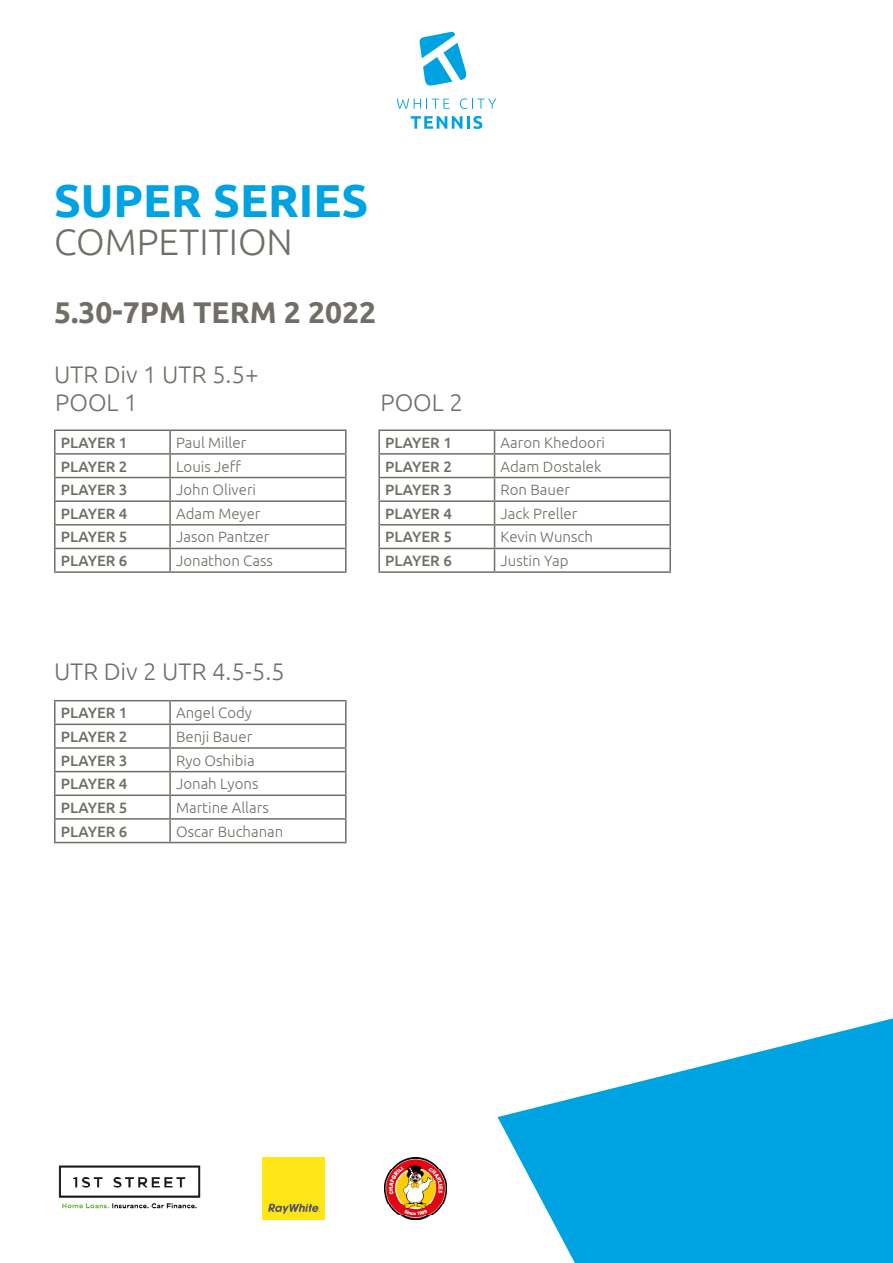
<style>
.page{position:relative;width:893px;height:1263px;background:#fff}
.page>*{position:absolute;margin:0;border:0;box-sizing:border-box;transform-origin:0 0}
.t1{font:700 46.2px "Ubuntu";color:#00a3e2}
.t2{font:300 36.9px "Ubuntu";color:#706e66}
.t3{font:700 30px "Ubuntu";color:#706e66}
.t4{font:300 24px "Ubuntu";color:#706e66}
.t5{font:300 15px "Ubuntu";color:#706e66}
.t6{font:500 15px "Ubuntu";color:#706e66}
</style>
<div class="page">
<hr style="left:54px;top:700px;width:116px;height:1px;background:#706e66">
<hr style="left:54px;top:701px;width:2px;height:23px;background:#706e66">
<hr style="left:170px;top:700px;width:177px;height:1px;background:#706e66">
<hr style="left:169px;top:701px;width:2px;height:23px;background:#706e66">
<hr style="left:345px;top:701px;width:2px;height:23px;background:#706e66">
<hr style="left:54px;top:724px;width:116px;height:1px;background:#706e66">
<hr style="left:54px;top:725px;width:2px;height:22px;background:#706e66">
<hr style="left:170px;top:724px;width:177px;height:1px;background:#706e66">
<hr style="left:169px;top:725px;width:2px;height:22px;background:#706e66">
<hr style="left:345px;top:725px;width:2px;height:22px;background:#706e66">
<hr style="left:54px;top:747px;width:116px;height:2px;background:#706e66">
<hr style="left:54px;top:749px;width:2px;height:22px;background:#706e66">
<hr style="left:170px;top:747px;width:177px;height:2px;background:#706e66">
<hr style="left:169px;top:749px;width:2px;height:22px;background:#706e66">
<hr style="left:345px;top:749px;width:2px;height:22px;background:#706e66">
<hr style="left:54px;top:771px;width:116px;height:1px;background:#706e66">
<hr style="left:54px;top:772px;width:2px;height:22px;background:#706e66">
<hr style="left:170px;top:771px;width:177px;height:1px;background:#706e66">
<hr style="left:169px;top:772px;width:2px;height:22px;background:#706e66">
<hr style="left:345px;top:772px;width:2px;height:22px;background:#706e66">
<hr style="left:54px;top:794px;width:116px;height:2px;background:#706e66">
<hr style="left:54px;top:796px;width:2px;height:22px;background:#706e66">
<hr style="left:170px;top:794px;width:177px;height:2px;background:#706e66">
<hr style="left:169px;top:796px;width:2px;height:22px;background:#706e66">
<hr style="left:345px;top:796px;width:2px;height:22px;background:#706e66">
<hr style="left:54px;top:818px;width:116px;height:2px;background:#706e66">
<hr style="left:54px;top:820px;width:2px;height:22px;background:#706e66">
<hr style="left:170px;top:818px;width:177px;height:2px;background:#706e66">
<hr style="left:169px;top:820px;width:2px;height:22px;background:#706e66">
<hr style="left:345px;top:820px;width:2px;height:22px;background:#706e66">
<hr style="left:54px;top:842px;width:116px;height:1px;background:#706e66">
<hr style="left:170px;top:842px;width:177px;height:1px;background:#706e66">
<hr style="left:54px;top:429px;width:116px;height:2px;background:#706e66">
<hr style="left:54px;top:431px;width:2px;height:22px;background:#706e66">
<hr style="left:170px;top:429px;width:177px;height:2px;background:#706e66">
<hr style="left:169px;top:431px;width:2px;height:22px;background:#706e66">
<hr style="left:345px;top:431px;width:2px;height:22px;background:#706e66">
<hr style="left:54px;top:453px;width:116px;height:2px;background:#706e66">
<hr style="left:54px;top:455px;width:2px;height:22px;background:#706e66">
<hr style="left:170px;top:453px;width:177px;height:2px;background:#706e66">
<hr style="left:169px;top:455px;width:2px;height:22px;background:#706e66">
<hr style="left:345px;top:455px;width:2px;height:22px;background:#706e66">
<hr style="left:54px;top:477px;width:116px;height:1px;background:#706e66">
<hr style="left:54px;top:478px;width:2px;height:22px;background:#706e66">
<hr style="left:170px;top:477px;width:177px;height:1px;background:#706e66">
<hr style="left:169px;top:478px;width:2px;height:22px;background:#706e66">
<hr style="left:345px;top:478px;width:2px;height:22px;background:#706e66">
<hr style="left:54px;top:500px;width:116px;height:2px;background:#706e66">
<hr style="left:54px;top:502px;width:2px;height:22px;background:#706e66">
<hr style="left:170px;top:500px;width:177px;height:2px;background:#706e66">
<hr style="left:169px;top:502px;width:2px;height:22px;background:#706e66">
<hr style="left:345px;top:502px;width:2px;height:22px;background:#706e66">
<hr style="left:54px;top:524px;width:116px;height:2px;background:#706e66">
<hr style="left:54px;top:526px;width:2px;height:22px;background:#706e66">
<hr style="left:170px;top:524px;width:177px;height:2px;background:#706e66">
<hr style="left:169px;top:526px;width:2px;height:22px;background:#706e66">
<hr style="left:345px;top:526px;width:2px;height:22px;background:#706e66">
<hr style="left:54px;top:548px;width:116px;height:1px;background:#706e66">
<hr style="left:54px;top:549px;width:2px;height:22px;background:#706e66">
<hr style="left:170px;top:548px;width:177px;height:1px;background:#706e66">
<hr style="left:169px;top:549px;width:2px;height:22px;background:#706e66">
<hr style="left:345px;top:549px;width:2px;height:22px;background:#706e66">
<hr style="left:54px;top:571px;width:116px;height:2px;background:#706e66">
<hr style="left:170px;top:571px;width:177px;height:2px;background:#706e66">
<hr style="left:378px;top:429px;width:117px;height:2px;background:#706e66">
<hr style="left:378px;top:431px;width:2px;height:22px;background:#706e66">
<hr style="left:495px;top:429px;width:176px;height:2px;background:#706e66">
<hr style="left:669px;top:431px;width:2px;height:22px;background:#706e66">
<hr style="left:378px;top:453px;width:117px;height:2px;background:#706e66">
<hr style="left:378px;top:455px;width:2px;height:22px;background:#706e66">
<hr style="left:495px;top:453px;width:176px;height:2px;background:#706e66">
<hr style="left:669px;top:455px;width:2px;height:22px;background:#706e66">
<hr style="left:378px;top:477px;width:117px;height:1px;background:#706e66">
<hr style="left:378px;top:478px;width:2px;height:22px;background:#706e66">
<hr style="left:495px;top:477px;width:176px;height:1px;background:#706e66">
<hr style="left:669px;top:478px;width:2px;height:22px;background:#706e66">
<hr style="left:378px;top:500px;width:117px;height:2px;background:#706e66">
<hr style="left:378px;top:502px;width:2px;height:22px;background:#706e66">
<hr style="left:495px;top:500px;width:176px;height:2px;background:#706e66">
<hr style="left:669px;top:502px;width:2px;height:22px;background:#706e66">
<hr style="left:378px;top:524px;width:117px;height:2px;background:#706e66">
<hr style="left:378px;top:526px;width:2px;height:22px;background:#706e66">
<hr style="left:495px;top:524px;width:176px;height:2px;background:#706e66">
<hr style="left:669px;top:526px;width:2px;height:22px;background:#706e66">
<hr style="left:378px;top:548px;width:117px;height:1px;background:#706e66">
<hr style="left:378px;top:549px;width:2px;height:22px;background:#706e66">
<hr style="left:495px;top:548px;width:176px;height:1px;background:#706e66">
<svg style="left:494px;top:431px;width:1px;height:140px"></svg>
<hr style="left:669px;top:549px;width:2px;height:22px;background:#706e66">
<hr style="left:378px;top:571px;width:117px;height:2px;background:#706e66">
<hr style="left:495px;top:571px;width:176px;height:2px;background:#706e66">
<svg style="left:497px;top:1018px;width:396px;height:245px;fill:#00a3e2"></svg>
<img style="left:385px;top:1157px;width:62px;height:62px">
<img style="left:262px;top:1157px;width:62px;height:62px">
<img style="left:58px;top:1165px;width:143px;height:44px">
<svg style="left:411px;top:116px;width:71px;height:13px"></svg>
<svg style="left:397px;top:99px;width:53px;height:10px"></svg>
<svg style="left:460px;top:98px;width:36px;height:11px"></svg>
<svg style="left:419px;top:31px;width:48px;height:55px"></svg>
<p class="t1" style="left:54px;top:173px;width:316px">SUPER SERIES</p>
<p class="t2" style="left:54px;top:220px;width:240px">COMPETITION</p>
<p class="t3" style="left:54px;top:294px;width:324px">5.30-7PM TERM 2 2022</p>
<p class="t4" style="left:54px;top:360px;width:206px">UTR Div 1 UTR 5.5+</p>
<p class="t4" style="left:55px;top:388px;width:84px">POOL 1</p>
<p class="t4" style="left:380px;top:388px;width:84px">POOL 2</p>
<p class="t6" style="left:61px;top:433px;width:68px">PLAYER 1</p>
<p class="t5" style="left:176px;top:433px;width:72px">Paul Miller</p>
<p class="t6" style="left:61px;top:457px;width:68px">PLAYER 2</p>
<p class="t5" style="left:176px;top:457px;width:67px">Louis Jeff</p>
<p class="t6" style="left:61px;top:480px;width:68px">PLAYER 3</p>
<p class="t5" style="left:176px;top:481px;width:82px">John Oliveri</p>
<p class="t6" style="left:61px;top:504px;width:68px">PLAYER 4</p>
<p class="t5" style="left:176px;top:504px;width:86px">Adam Meyer</p>
<p class="t6" style="left:61px;top:528px;width:68px">PLAYER 5</p>
<p class="t5" style="left:176px;top:528px;width:95px">Jason Pantzer</p>
<p class="t6" style="left:61px;top:551px;width:68px">PLAYER 6</p>
<p class="t5" style="left:176px;top:552px;width:98px">Jonathon Cass</p>
<p class="t4" style="left:54px;top:657px;width:232px">UTR Div 2 UTR 4.5-5.5</p>
<p class="t6" style="left:61px;top:703px;width:68px">PLAYER 1</p>
<p class="t5" style="left:176px;top:704px;width:77px">Angel Cody</p>
<p class="t6" style="left:61px;top:727px;width:68px">PLAYER 2</p>
<p class="t5" style="left:176px;top:728px;width:78px">Benji Bauer</p>
<p class="t6" style="left:61px;top:751px;width:68px">PLAYER 3</p>
<p class="t5" style="left:176px;top:751px;width:80px">Ryo Oshibia</p>
<p class="t6" style="left:61px;top:774px;width:68px">PLAYER 4</p>
<p class="t5" style="left:176px;top:775px;width:84px">Jonah Lyons</p>
<p class="t6" style="left:61px;top:798px;width:68px">PLAYER 5</p>
<p class="t5" style="left:176px;top:798px;width:94px">Martine Allars</p>
<p class="t6" style="left:61px;top:822px;width:68px">PLAYER 6</p>
<p class="t5" style="left:176px;top:822px;width:109px">Oscar Buchanan</p>
<p class="t6" style="left:385px;top:433px;width:68px">PLAYER 1</p>
<p class="t5" style="left:501px;top:433px;width:106px">Aaron Khedoori</p>
<p class="t6" style="left:385px;top:457px;width:68px">PLAYER 2</p>
<p class="t5" style="left:501px;top:457px;width:102px">Adam Dostalek</p>
<p class="t6" style="left:385px;top:480px;width:68px">PLAYER 3</p>
<p class="t5" style="left:501px;top:481px;width:71px">Ron Bauer</p>
<p class="t6" style="left:385px;top:504px;width:68px">PLAYER 4</p>
<p class="t5" style="left:501px;top:504px;width:78px">Jack Preller</p>
<p class="t6" style="left:385px;top:528px;width:68px">PLAYER 5</p>
<p class="t5" style="left:501px;top:528px;width:94px">Kevin Wunsch</p>
<p class="t6" style="left:385px;top:551px;width:68px">PLAYER 6</p>
<p class="t5" style="left:501px;top:552px;width:70px">Justin Yap</p>
</div>
